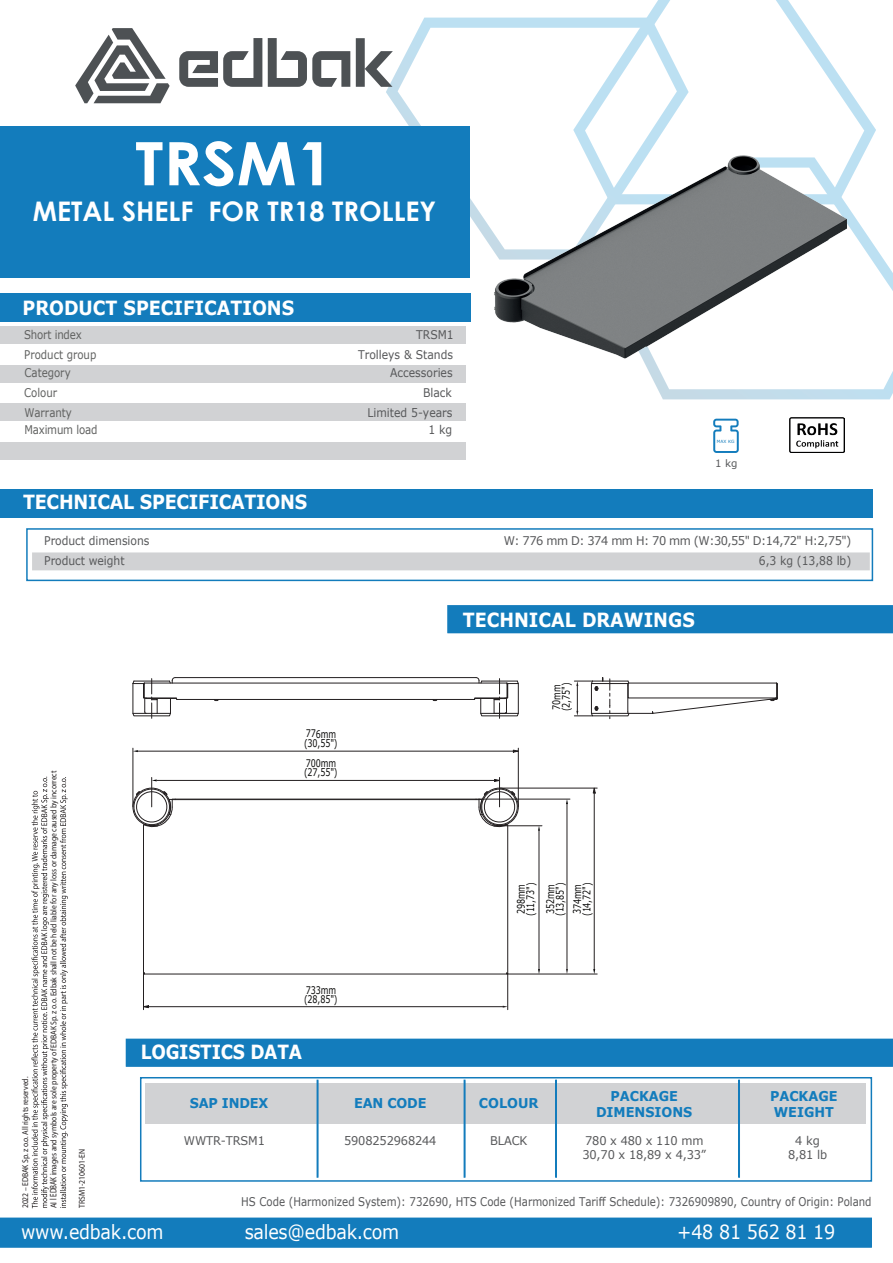
<style>
.page{position:relative;width:893px;height:1263px;background:#fff}
.page>*{position:absolute;margin:0;border:0;box-sizing:border-box;transform-origin:0 0}
.t1{font:700 60px "Century Gothic";color:#fff;scale:1.11 1}
.t2{font:700 27px "Century Gothic";color:#fff}
.t3{font:700 19.5px "Verdana";color:#fff;scale:.9 1}
.t4{font:19.5px "Verdana";letter-spacing:-.015em;color:#fff;scale:.9 1}
.t5{font:700 19.5px "Verdana";color:#fff;scale:.88 1}
.t6{font:700 13.5px/15.5px "Verdana";color:#137cbc;text-align:center;scale:.95 1}
.t7{font:12px "Verdana";color:#57585a;scale:.85 1}
.t8{font:12px/19.5px "Verdana";color:#57585a;text-align:right;scale:.9 1}
.t9{font:12px/13.6px "Verdana";color:#57585a;scale:.95 1}
.t10{font:12px/19.5px "Verdana";color:#606160;scale:.85 1}
.t11{font:12px "Verdana";letter-spacing:-.045em;color:#57585a;scale:.95 1}
.t12{font:10.5px/9.4px "Verdana";color:#050504;scale:.75 1}
.t13{font:10.2px "Verdana";color:#57585a}
.t14{font:8.55px "Myriad Pro";letter-spacing:-.01em;color:#231f20;scale:.9 1}
.t15{font:4.35px "Verdana";color:#137cbc}
.s1{font-size:9.45px}
</style>
<div class="page">
<svg style="left:573px;top:0;width:303px;height:157px"></svg>
<svg style="left:386px;top:18px;width:303px;height:119px"></svg>
<svg style="left:650px;top:228px;width:243px;height:171px"></svg>
<svg style="left:75px;top:28px;width:95px;height:75px"></svg>
<svg style="left:268px;top:38px;width:82px;height:49px"></svg>
<svg style="left:179px;top:38px;width:83px;height:49px"></svg>
<svg style="left:356px;top:38px;width:37px;height:49px"></svg>
<div style="left:0;top:293px;width:470px;height:29px;background:#137cbc"></div>
<div style="left:0;top:403px;width:466px;height:18px;background:#d1d2d4"></div>
<div style="left:0;top:442px;width:466px;height:18px;background:#d1d2d4"></div>
<div style="left:0;top:365px;width:466px;height:18px;background:#d1d2d4"></div>
<div style="left:0;top:326px;width:466px;height:18px;background:#d1d2d4"></div>
<div style="left:0;top:126px;width:469px;height:152px;background:#137cbc"></div>
<svg style="left:713px;top:419px;width:26px;height:34px"></svg>
<img style="left:790px;top:417px;width:54px;height:36px">
<div style="left:0;top:1218px;width:872px;height:29px;background:#137cbc"></div>
<svg style="left:32px;top:777px;width:17px;height:431px"></svg>
<svg style="left:60px;top:777px;width:8px;height:431px"></svg>
<div style="left:146px;top:1083px;width:720px;height:41px;background:#d1d2d4"></div>
<div style="left:140px;top:1077px;width:732px;height:105px;border:2px solid #137cbc"></div>
<div style="left:555px;top:1079px;width:2px;height:99px;border:2px solid #137cbc"></div>
<div style="left:464px;top:1079px;width:1px;height:99px;border:2px solid #137cbc"></div>
<div style="left:317px;top:1079px;width:1px;height:99px;border:2px solid #137cbc"></div>
<div style="left:738px;top:1079px;width:2px;height:99px;border:2px solid #137cbc"></div>
<div style="left:126px;top:1039px;width:767px;height:28px;background:#137cbc"></div>
<div style="left:0;top:490px;width:872px;height:28px;background:#137cbc"></div>
<div style="left:32px;top:552px;width:838px;height:18px;background:#d1d2d4"></div>
<div style="left:26px;top:528px;width:847px;height:53px;border:2px solid #137cbc"></div>
<div style="left:447px;top:605px;width:446px;height:28px;background:#137cbc"></div>
<img style="left:469px;top:137px;width:393px;height:237px">
<hr style="left:144px;top:974px;width:363px;height:1px;background:#231f20">
<hr style="left:143px;top:825px;width:1px;height:148px;background:#231f20">
<hr style="left:507px;top:825px;width:1px;height:148px;background:#231f20">
<hr style="left:175px;top:799px;width:301px;height:1px;background:#231f20">
<svg style="left:144px;top:972px;width:6px;height:3px"></svg>
<svg style="left:475px;top:778px;width:46px;height:50px"></svg>
<svg style="left:132px;top:779px;width:44px;height:49px"></svg>
<hr style="left:157px;top:780px;width:338px;height:1px;background:#231f20">
<hr style="left:151px;top:777px;width:1px;height:30px;background:#231f20">
<hr style="left:499px;top:777px;width:1px;height:30px;background:#231f20">
<svg style="left:144px;top:1005px;width:5px;height:3px"></svg>
<hr style="left:148px;top:1006px;width:355px;height:1px;background:#231f20">
<hr style="left:507px;top:973px;width:1px;height:37px;background:#231f20">
<hr style="left:143px;top:973px;width:1px;height:37px;background:#231f20">
<hr style="left:567px;top:804px;width:1px;height:165px;background:#231f20">
<hr style="left:479px;top:799px;width:91px;height:1px;background:#231f20">
<svg style="left:132px;top:677px;width:387px;height:41px"></svg>
<svg style="left:574px;top:677px;width:204px;height:42px"></svg>
<hr style="left:539px;top:831px;width:1px;height:138px;background:#231f20">
<hr style="left:499px;top:825px;width:43px;height:1px;background:#231f20">
<hr style="left:138px;top:751px;width:375px;height:1px;background:#231f20">
<hr style="left:133px;top:748px;width:1px;height:59px;background:#231f20">
<hr style="left:518px;top:748px;width:1px;height:59px;background:#231f20">
<svg style="left:593px;top:787px;width:3px;height:6px"></svg>
<hr style="left:594px;top:793px;width:1px;height:176px;background:#231f20">
<hr style="left:507px;top:974px;width:90px;height:1px;background:#231f20">
<hr style="left:499px;top:788px;width:98px;height:1px;background:#231f20">
<h1 class="t1" style="left:135px;top:118px;width:180px">TRSM1</h1>
<h2 class="t2" style="left:33px;top:191px;width:405px">METAL SHELF FOR TR18 TROLLEY</h2>
<h3 class="t3" style="left:23px;top:295px;width:303px">PRODUCT SPECIFICATIONS</h3>
<h3 class="t10" style="left:24px;top:325px;width:69px">Short index</h3>
<h3 class="t10" style="left:24px;top:363px;width:56px">Category</h3>
<h3 class="t10" style="left:24px;top:344px;width:86px">Product group</h3>
<h3 class="t10" style="left:24px;top:383px;width:58px">Colour<br>Warranty</h3>
<h3 class="t8" style="left:416px;top:324px;width:43px">TRSM1</h3>
<h3 class="t8" style="left:390px;top:363px;width:71px">Accessories</h3>
<h3 class="t8" style="left:358px;top:345px;width:107px">Trolleys &amp; Stands</h3>
<h3 class="t8" style="left:367px;top:383px;width:96px">Black<br>Limited 5-years</h3>
<h3 class="t10" style="left:24px;top:420px;width:87px">Maximum load</h3>
<h3 class="t8" style="left:428px;top:420px;width:28px">1 kg</h3>
<h3 class="t3" style="left:23px;top:488px;width:317px">TECHNICAL SPECIFICATIONS</h3>
<h3 class="t8" style="left:44px;top:531px;width:118px;text-align:left">Product dimensions<br>Product weight</h3>
<p class="t15" style="left:717px;top:438px;width:19px">MAX KG</p>
<p class="t13" style="left:715px;top:456px;width:24px">1 kg</p>
<h3 class="t11" style="left:504px;top:533px;width:367px">W: 776 mm D: 374 mm H: 70 mm (W:30,55" D:14,72" H:2,75")</h3>
<h3 class="t8" style="left:759px;top:551px;width:104px">6,3 kg (13,88 lb)</h3>
<h3 class="t3" style="left:463px;top:606px;width:259px">TECHNICAL DRAWINGS</h3>
<p class="t12" style="left:551px;top:711px;width:40px;rotate:-89deg">70mm (2,75")</p>
<p class="t14" style="left:20px;top:1208px;width:148px;rotate:-90deg">2022 – EDBAK Sp. z o.o. All rights reserved.</p>
<p class="t14" style="left:48px;top:1208px;width:488px;rotate:-90deg">Al <span class="s1">l EDBAK i</span>mages and symbols are sole property of EDBAK Sp. z o.o. Edbak shall not be held liable for any loss or damage caused by incorrect</p>
<p class="t14" style="left:77px;top:1208px;width:67px;rotate:-90deg">TRSM1-210601-EN</p>
<p class="t12" style="left:304px;top:729px;width:46px;rotate:1deg">776mm (30,55")</p>
<p class="t12" style="left:304px;top:758px;width:46px;rotate:1deg">700mm (27,55")</p>
<p class="t12" style="left:304px;top:985px;width:46px;rotate:1deg">733mm (28,85")</p>
<h3 class="t5" style="left:141px;top:1038px;width:185px">LOGISTICS DATA</h3>
<p class="t12" style="left:516px;top:916px;width:46px;rotate:-89deg">298mm (11,73")</p>
<p class="t12" style="left:545px;top:916px;width:46px;rotate:-89deg">352mm (13,85")</p>
<p class="t12" style="left:572px;top:916px;width:46px;rotate:-89deg">374mm (14,72")</p>
<h3 class="t6" style="left:190px;top:1095px;width:84px">SAP INDEX</h3>
<h3 class="t6" style="left:354px;top:1095px;width:78px">EAN CODE</h3>
<h3 class="t6" style="left:479px;top:1095px;width:64px">COLOUR</h3>
<h3 class="t6" style="left:596px;top:1088px;width:103px">PACKAGE<br>DIMENSIONS</h3>
<h3 class="t6" style="left:770px;top:1088px;width:73px;text-align:left">PACKAGE<br>WEIGHT</h3>
<h3 class="t9" style="left:184px;top:1134px;width:87px">WWTR-TRSM1</h3>
<h3 class="t9" style="left:344px;top:1134px;width:99px">5908252968244</h3>
<h3 class="t9" style="left:490px;top:1134px;width:41px">BLACK</h3>
<h3 class="t9" style="left:582px;top:1134px;width:132px">780 x 480 x 110 mm<br>30,70 x 18,89 x 4,33”</h3>
<h3 class="t9" style="left:788px;top:1134px;width:43px;text-align:center">4 kg<br>8,81 lb</h3>
<h3 class="t7" style="left:241px;top:1194px;width:743px">HS Code (Harmonized System): 732690, HTS Code (Harmonized Tariff Schedule): 7326909890, Country of Origin: Poland</h3>
<h3 class="t4" style="left:21px;top:1219px;width:160px">www.edbak.com</h3>
<h3 class="t4" style="left:245px;top:1219px;width:173px">sales@edbak.com</h3>
<h3 class="t4" style="left:677px;top:1219px;width:177px">+48 81 562 81 19</h3>
</div>
